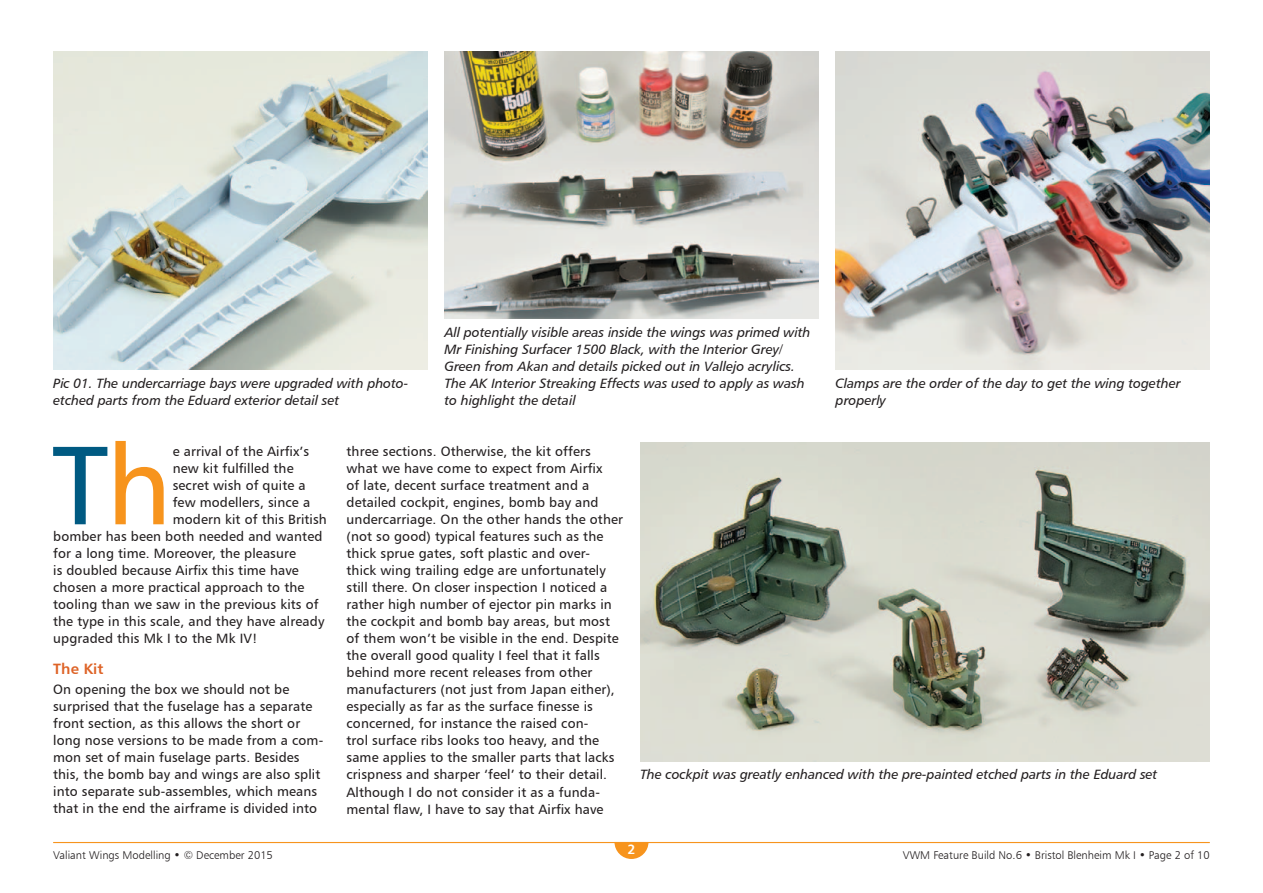
<style>
.page{position:relative;width:1263px;height:893px;background:#fff}
.page>*{position:absolute;margin:0;border:0;box-sizing:border-box;transform-origin:0 0}
.t1{font:111.6px "Humanist 777 BT Roman B";color:#005a82}
.t2{font:15px "Humanist 777 BT Bold B";letter-spacing:.01em;color:#de6327}
.t3{font:13.5px/17px "Humanist 777 BT Roman B";letter-spacing:.01em;color:#231f20}
.t4{font:13.5px/17px "Humanist 777 BT Italic B";letter-spacing:-.005em;color:#231f20}
.t5{font:13.5px "Humanist 777 BT Bold B";color:#fff}
.t6{font:11.25px "Humanist 777 BT Light B";color:#231f20}
.s1{color:#f7941d}
</style>
<div class="page">
<svg style="left:614px;top:843px;width:34px;height:16px"></svg>
<hr style="left:53px;top:842px;width:1157px;height:1px;background:#f7941d">
<img style="left:53px;top:51px;width:374px;height:319px">
<img style="left:444px;top:51px;width:375px;height:268px">
<img style="left:836px;top:51px;width:374px;height:319px">
<img style="left:640px;top:442px;width:570px;height:319px">
<p class="t4" style="left:53px;top:375px;width:357px">Pic 01. The undercarriage bays were upgraded with photo&shy;etched parts from the Eduard exterior detail set</p>
<p class="t4" style="left:444px;top:324px;width:368px">All potentially visible areas inside the wings was primed with Mr Finishing Surfacer 1500 Black, with the Interior Grey/ Green from Akan and details picked out in Vallejo acrylics.<br>The AK Interior Streaking Effects was used to apply as wash to highlight the detail</p>
<p class="t4" style="left:836px;top:375px;width:347px">Clamps are the order of the day to get the wing together properly</p>
<h1 class="t1" style="left:52px;top:416px;width:121px">T<span class="s1">h</span></h1>
<p class="t3" style="left:173px;top:443px;width:138px">e arrival of the Airfix’s</p>
<p class="t3" style="left:173px;top:460px;width:122px">new kit fulfilled the</p>
<p class="t3" style="left:173px;top:477px;width:134px">secret wish of quite a</p>
<p class="t3" style="left:173px;top:494px;width:139px">few modellers, since a</p>
<p class="t3" style="left:173px;top:511px;width:156px">modern kit of this British</p>
<p class="t3" style="left:53px;top:528px;width:271px">bomber has been both needed and wanted</p>
<p class="t3" style="left:53px;top:545px;width:244px">for a long time. Moreover, the pleasure</p>
<p class="t3" style="left:53px;top:562px;width:247px">is doubled because Airfix this time have</p>
<p class="t3" style="left:53px;top:579px;width:253px">chosen a more practical approach to the</p>
<p class="t3" style="left:53px;top:596px;width:267px">tooling than we saw in the previous kits of</p>
<p class="t3" style="left:53px;top:613px;width:273px">the type in this scale, and they have already</p>
<p class="t3" style="left:53px;top:630px;width:206px">upgraded this Mk I to the Mk IV!</p>
<p class="t2" style="left:53px;top:660px;width:52px">The Kit</p>
<p class="t3" style="left:53px;top:681px;width:272px">On opening the box we should not be surprised that the fuselage has a separate front section, as this allows the short or long nose versions to be made from a com&shy;mon set of main fuselage parts. Besides this, the bomb bay and wings are also split into separate sub-assembles, which means that in the end the airframe is divided into</p>
<p class="t3" style="left:347px;top:443px;width:278px">three sections. Otherwise, the kit offers what we have come to expect from Airfix<br>of late, decent surface treatment and a detailed cockpit, engines, bomb bay and undercarriage. On the other hands the other (not so good) typical features such as the thick sprue gates, soft plastic and over&shy;thick wing trailing edge are unfortunately still there. On closer inspection I noticed a rather high number of ejector pin marks in the cockpit and bomb bay areas, but most of them won’t be visible in the end. Despite the overall good quality I feel that it falls behind more recent releases from other manufacturers (not just from Japan either), especially as far as the surface finesse is concerned, for instance the raised con-<br>trol surface ribs looks too heavy, and the same applies to the smaller parts that lacks crispness and sharper ‘feel’ to their detail.<br>Although I do not consider it as a funda&shy;mental flaw, I have to say that Airfix have</p>
<p class="t4" style="left:640px;top:766px;width:519px">The cockpit was greatly enhanced with the pre-painted etched parts in the Eduard set</p>
<p class="t5" style="left:627px;top:841px;width:10px">2</p>
<p class="t6" style="left:53px;top:848px;width:221px">Valiant Wings Modelling • © December 2015</p>
<p class="t6" style="left:903px;top:848px;width:308px">VWM Feature Build No.6 • Bristol Blenheim Mk I • Page 2 of 10</p>
</div>
